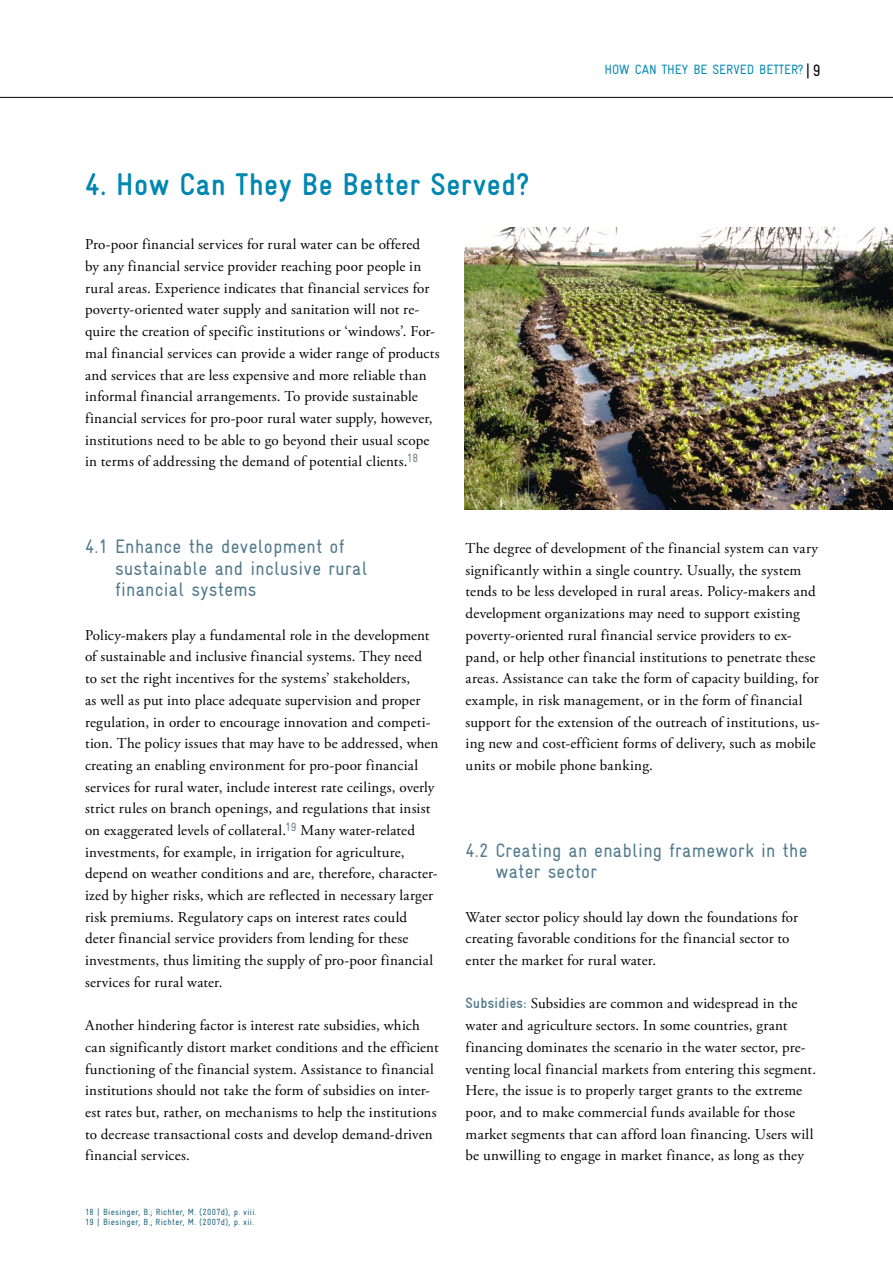
<style>
.page{position:relative;width:893px;height:1263px;background:#fff}
.page>*{position:absolute;margin:0;border:0;box-sizing:border-box;transform-origin:0 0}
.t1{font:700 condensed 31.5px "Gravur";letter-spacing:.02em;color:#0087b2}
.t2{font:condensed 19.5px/21.8px "Gravur";letter-spacing:.015em;color:#537b8d}
.t3{font:15px/21.8px "Adobe Garamond Pro";letter-spacing:.015em;color:#000}
.t4{font:condensed 13.5px "Gravur";color:#0087b2}
.t5{font:condensed 9px/10.8px "Gravur";letter-spacing:.035em;color:#1f647b}
.s1{font-size:16.5px;color:#000}
.s2{font-family:"Gravur";font-weight:700;font-stretch:condensed;color:#537b8d}
</style>
<div class="page">
<hr style="left:0;top:97px;width:893px;height:1px;background:#000">
<img style="left:464px;top:228px;width:429px;height:282px">
<h1 class="t1" style="left:85px;top:167px;width:446px">4. How Can They Be Better Served?</h1>
<p class="t3" style="left:85px;top:234px;width:356px">Pro-poor financial services for rural water can be offered<br>by any financial service provider reaching poor people in rural areas. Experience indicates that financial services for poverty-oriented water supply and sanitation will not re&shy;quire the creation of specific institutions or ‘windows’. For&shy;mal financial services can provide a wider range of products and services that are less expensive and more reliable than informal financial arrangements. To provide sustainable financial services for pro-poor rural water supply, however, institutions need to be able to go beyond their usual scope in terms of addressing the demand of potential clients.<sup>18</sup></p>
<p class="t4" style="left:604px;top:62px;width:218px">HOW CAN THEY BE SERVED BETTER?<span class="s1">| 9</span></p>
<h2 class="t2" style="left:115px;top:535px;width:254px;text-indent:-30px">4.1 Enhance the development of sustainable and inclusive rural financial systems</h2>
<p class="t3" style="left:85px;top:625px;width:355px">Policy-makers play a fundamental role in the development of sustainable and inclusive financial systems. They need<br>to set the right incentives for the systems’ stakeholders,<br>as well as put into place adequate supervision and proper regulation, in order to encourage innovation and competi&shy;tion. The policy issues that may have to be addressed, when creating an enabling environment for pro-poor financial services for rural water, include interest rate ceilings, overly strict rules on branch openings, and regulations that insist on exaggerated levels of collateral.<sup>19</sup> Many water-related investments, for example, in irrigation for agriculture, depend on weather conditions and are, therefore, character&shy;ized by higher risks, which are reflected in necessary larger risk premiums. Regulatory caps on interest rates could deter financial service providers from lending for these investments, thus limiting the supply of pro-poor financial services for rural water.</p>
<p class="t3" style="left:85px;top:1015px;width:355px">Another hindering factor is interest rate subsidies, which can significantly distort market conditions and the efficient functioning of the financial system. Assistance to financial institutions should not take the form of subsidies on inter&shy;est rates but, rather, on mechanisms to help the institutions to decrease transactional costs and develop demand-driven financial services.</p>
<p class="t5" style="left:85px;top:1206px;width:173px">18 | Biesinger, B.; Richter, M. (2007d), p. viii.<br>19 | Biesinger, B.; Richter, M. (2007d), p. xii.</p>
<p class="t3" style="left:466px;top:538px;width:356px">The degree of development of the financial system can vary significantly within a single country. Usually, the system tends to be less developed in rural areas. Policy-makers and development organizations may need to support existing poverty-oriented rural financial service providers to ex&shy;pand, or help other financial institutions to penetrate these areas. Assistance can take the form of capacity building, for example, in risk management, or in the form of financial support for the extension of the outreach of institutions, us&shy;ing new and cost-efficient forms of delivery, such as mobile units or mobile phone banking.</p>
<h2 class="t2" style="left:495px;top:839px;width:314px;text-indent:-30px">4.2 Creating an enabling framework in the water sector</h2>
<p class="t3" style="left:466px;top:907px;width:334px">Water sector policy should lay down the foundations for creating favorable conditions for the financial sector to enter the market for rural water.</p>
<p class="t3" style="left:466px;top:993px;width:352px"><span class="s2">Subsidies:</span> Subsidies are common and widespread in the water and agriculture sectors. In some countries, grant financing dominates the scenario in the water sector, pre&shy;venting local financial markets from entering this segment.<br>Here, the issue is to properly target grants to the extreme poor, and to make commercial funds available for those market segments that can afford loan financing. Users will be unwilling to engage in market finance, as long as they</p>
</div>
